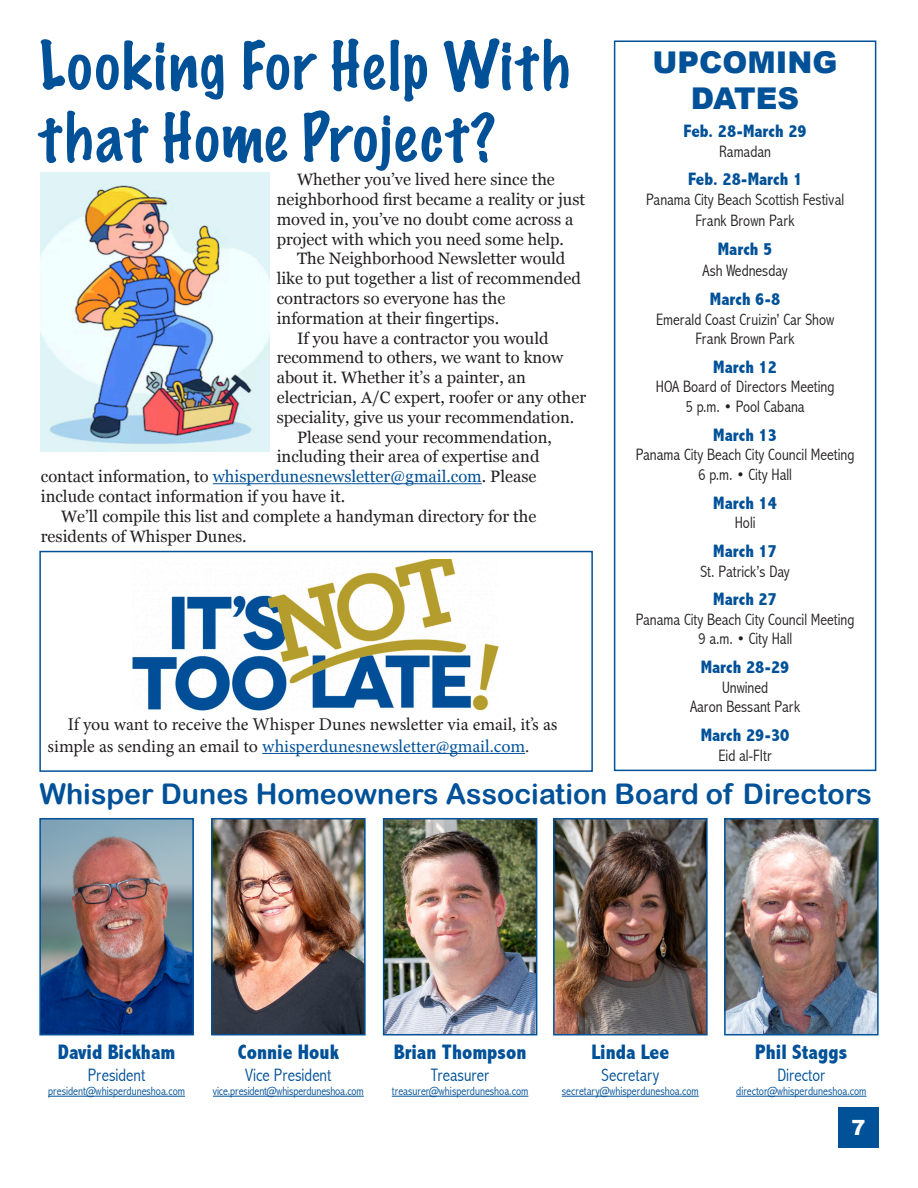
<style>
.page{position:relative;width:918px;height:1188px;background:#fff}
.page>*{position:absolute;margin:0;border:0;box-sizing:border-box;transform-origin:0 0}
.t1{font:100 60px/72px "Marker Felt";letter-spacing:.04em;color:#015198}
.t2{font:900 30px "Arial";color:#015198}
.t3{font:28.5px "Arial Rounded MT Bold";color:#015198}
.t4{font:800 condensed 21px "Abadi";color:#015198}
.t5{font:900 21px "Arial";color:#fff}
.t6{font:18px/21.6px "Minion Pro";color:#231f20}
.t7{font:800 condensed 18px "Abadi";color:#015198}
.t8{font:300 condensed 18px "Abadi";color:#015198}
.t9{font:16.5px/19.8px "Georgia";color:#231f20}
.t10{font:300 condensed 16.5px "Abadi";color:#231f20}
.t11{font:16.5px "Georgia";color:#015198}
.t12{font:300 condensed 12px "Abadi";color:#015198}
.s1{color:#231f20}
.s2{color:#015198}
</style>
<div class="page">
<img style="left:214px;top:821px;width:149px;height:211px">
<div style="left:211px;top:818px;width:155px;height:217px;border:2px solid #015198"></div>
<hr style="left:213px;top:1096px;width:151px;height:1px;background:#015198">
<img style="left:42px;top:821px;width:149px;height:211px">
<div style="left:39px;top:818px;width:155px;height:217px;border:2px solid #015198"></div>
<hr style="left:48px;top:1096px;width:137px;height:1px;background:#015198">
<img style="left:386px;top:821px;width:148px;height:211px">
<div style="left:383px;top:818px;width:154px;height:217px;border:2px solid #015198"></div>
<hr style="left:392px;top:1096px;width:136px;height:1px;background:#015198">
<img style="left:556px;top:821px;width:149px;height:211px">
<div style="left:553px;top:818px;width:155px;height:217px;border:2px solid #015198"></div>
<hr style="left:562px;top:1096px;width:137px;height:1px;background:#015198">
<img style="left:727px;top:821px;width:149px;height:211px">
<div style="left:724px;top:818px;width:155px;height:217px;border:2px solid #015198"></div>
<hr style="left:736px;top:1096px;width:131px;height:1px;background:#015198">
<div style="left:614px;top:40px;width:262px;height:731px;border:2px solid #015198"></div>
<div style="left:39px;top:551px;width:554px;height:221px;border:2px solid #015198"></div>
<img style="left:132px;top:559px;width:367px;height:152px">
<hr style="left:262px;top:753px;width:263px;height:1px;background:#015198">
<div style="left:838px;top:1107px;width:41px;height:41px;background:#015198"></div>
<hr style="left:213px;top:483px;width:269px;height:1px;background:#015198">
<img style="left:41px;top:173px;width:229px;height:278px">
<p class="t1" style="left:39px;top:29px;width:531px">Looking For Help With that Home Project?</p>
<p class="t9" style="left:277px;top:169px;width:310px;text-indent:20px">Whether you’ve lived here since the neighborhood first became a reality or just moved in, you’ve no doubt come across a project with which you need some help.</p>
<p class="t9" style="left:277px;top:248px;width:306px;text-indent:20px">The Neighborhood Newsletter would like to put together a list of recommended contractors so everyone has the information at their fingertips.</p>
<p class="t9" style="left:277px;top:327px;width:311px;text-indent:20px">If you have a contractor you would recommend to others, we want to know about it. Whether it’s a painter, an electrician, A/C expert, roofer or any other speciality, give us your recommendation.</p>
<p class="t9" style="left:297px;top:426px;width:257px">Please send your recommendation,</p>
<p class="t9" style="left:277px;top:446px;width:264px">including their area of expertise and</p>
<p class="t11" style="left:41px;top:465px;width:497px"><span class="s1">contact information, to</span> whisperdunesnewsletter@gmail.com<span class="s1">. Please</span></p>
<p class="t9" style="left:41px;top:486px;width:306px">include contact information if you have it.</p>
<p class="t9" style="left:41px;top:506px;width:497px;text-indent:20px">We’ll compile this list and complete a handyman directory for the residents of Whisper Dunes.</p>
<p class="t6" style="left:48px;top:714px;width:511px;text-indent:20px">If you want to receive the Whisper Dunes newsletter via email, it’s as simple as sending an email to <span class="s2">whisperdunesnewsletter@gmail.com</span>.</p>
<p class="t2" style="left:653px;top:40px;width:186px">UPCOMING</p>
<p class="t2" style="left:691px;top:76px;width:110px">DATES</p>
<p class="t7" style="left:683px;top:120px;width:125px">Feb. 28-March 29</p>
<p class="t10" style="left:719px;top:142px;width:53px">Ramadan</p>
<p class="t7" style="left:688px;top:169px;width:116px">Feb. 28-March 1</p>
<p class="t10" style="left:646px;top:190px;width:200px">Panama City Beach Scottish Festival</p>
<p class="t10" style="left:696px;top:211px;width:101px">Frank Brown Park</p>
<p class="t7" style="left:718px;top:238px;width:56px">March 5</p>
<p class="t10" style="left:703px;top:261px;width:87px">Ash Wednesday</p>
<p class="t7" style="left:710px;top:288px;width:72px">March 6-8</p>
<p class="t10" style="left:656px;top:309px;width:180px">Emerald Coast Cruizin’ Car Show</p>
<p class="t10" style="left:696px;top:329px;width:101px">Frank Brown Park</p>
<p class="t7" style="left:713px;top:356px;width:65px">March 12</p>
<p class="t10" style="left:656px;top:377px;width:180px">HOA Board of Directors Meeting</p>
<p class="t10" style="left:686px;top:397px;width:121px">5 p.m. • Pool Cabana</p>
<p class="t7" style="left:713px;top:424px;width:65px">March 13</p>
<p class="t10" style="left:636px;top:445px;width:220px">Panama City Beach City Council Meeting</p>
<p class="t10" style="left:698px;top:465px;width:95px">6 p.m. • City Hall</p>
<p class="t7" style="left:713px;top:492px;width:65px">March 14</p>
<p class="t10" style="left:735px;top:513px;width:22px">Holi</p>
<p class="t7" style="left:713px;top:540px;width:65px">March 17</p>
<p class="t10" style="left:700px;top:561px;width:91px">St. Patrick’s Day</p>
<p class="t7" style="left:713px;top:588px;width:65px">March 27</p>
<p class="t10" style="left:636px;top:610px;width:220px">Panama City Beach City Council Meeting</p>
<p class="t10" style="left:698px;top:629px;width:96px">9 a.m. • City Hall</p>
<p class="t7" style="left:701px;top:656px;width:90px">March 28-29</p>
<p class="t10" style="left:722px;top:678px;width:48px">Unwined</p>
<p class="t10" style="left:690px;top:697px;width:112px">Aaron Bessant Park</p>
<p class="t7" style="left:701px;top:724px;width:90px">March 29-30</p>
<p class="t10" style="left:718px;top:746px;width:55px">Eid al-FItr</p>
<p class="t3" style="left:39px;top:777px;width:834px">Whisper Dunes Homeowners Association Board of Directors</p>
<p class="t4" style="left:58px;top:1040px;width:119px">David Bickham</p>
<p class="t8" style="left:88px;top:1064px;width:59px">President</p>
<p class="t12" style="left:48px;top:1084px;width:138px">president@whisperduneshoa.com</p>
<p class="t4" style="left:238px;top:1040px;width:102px">Connie Houk</p>
<p class="t8" style="left:245px;top:1064px;width:88px">Vice President</p>
<p class="t12" style="left:213px;top:1084px;width:152px">vice.president@whisperduneshoa.com</p>
<p class="t4" style="left:394px;top:1040px;width:134px">Brian Thompson</p>
<p class="t8" style="left:431px;top:1064px;width:60px">Treasurer</p>
<p class="t12" style="left:392px;top:1084px;width:138px">treasurer@whisperduneshoa.com</p>
<p class="t4" style="left:591px;top:1040px;width:79px">Linda Lee</p>
<p class="t8" style="left:602px;top:1064px;width:59px">Secretary</p>
<p class="t12" style="left:562px;top:1084px;width:138px">secretary@whisperduneshoa.com</p>
<p class="t4" style="left:755px;top:1040px;width:94px">Phil Staggs</p>
<p class="t8" style="left:777px;top:1064px;width:49px">Director</p>
<p class="t12" style="left:736px;top:1084px;width:132px">director@whisperduneshoa.com</p>
<p class="t5" style="left:851px;top:1112px;width:16px">7</p>
</div>
